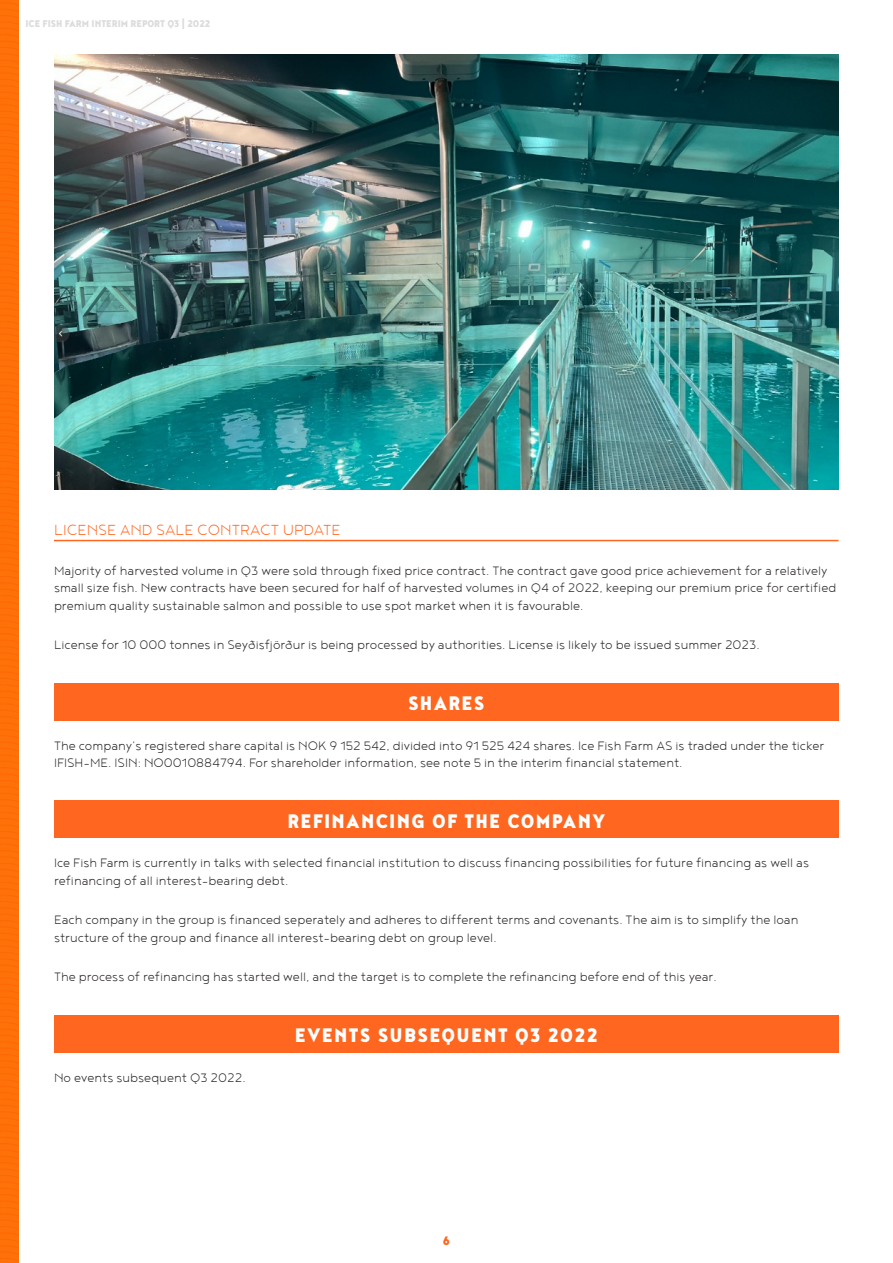
<style>
.page{position:relative;width:893px;height:1263px;background:#fff}
.page>*{position:absolute;margin:0;border:0;box-sizing:border-box;transform-origin:0 0}
.Heading_1{font:900 24px "Noyh Geometric Slim";letter-spacing:.055em;color:#fff}
.Heading_3{font:300 18px "Noyh W01";color:#ff661f}
.t1{font:300 15px/17.2px "Noyh W01";color:#231f20}
.t2{font:900 15px "Noyh Geometric Slim";color:#ff661f}
.t3{font:900 12px "Noyh Geometric Slim";color:#dcdcdc}
</style>
<div class="page">
<div style="left:0;top:0;width:18px;height:1263px;background:#fe7109"></div>
<hr style="left:54px;top:540px;width:784px;height:1px;background:#ff661f">
<div style="left:54px;top:683px;width:785px;height:37px;background:#ff661f"></div>
<div style="left:54px;top:800px;width:785px;height:38px;background:#ff661f"></div>
<div style="left:54px;top:1015px;width:785px;height:37px;background:#ff661f"></div>
<img style="left:54px;top:54px;width:785px;height:436px">
<p class="t3" style="left:26px;top:16px;width:186px">ICE FISH FARM INTERIM REPORT Q3 | 2022</p>
<p class="Heading_3" style="left:54px;top:520px;width:288px">LICENSE AND SALE CONTRACT UPDATE</p>
<p class="t1" style="left:54px;top:562px;width:784px">Majority of harvested volume in Q3 were sold through fixed price contract. The contract gave good price achievement for a relatively small size fish. New contracts have been secured for half of harvested volumes in Q4 of 2022, keeping our premium price for certified premium quality sustainable salmon and possible to use spot market when it is favourable.</p>
<p class="t1" style="left:54px;top:636px;width:707px">License for 10 000 tonnes in Seyðisfjörður is being processed by authorities. License is likely to be issued summer 2023.</p>
<p class="Heading_1" style="left:408px;top:688px;width:78px">SHARES</p>
<p class="t1" style="left:54px;top:736px;width:772px">The company’s registered share capital is NOK 9 152 542, divided into 91 525 424 shares. Ice Fish Farm AS is traded under the ticker<br>IFISH-ME. ISIN: NO0010884794. For shareholder information, see note 5 in the interim financial statement.</p>
<p class="Heading_1" style="left:287px;top:806px;width:319px">REFINANCING OF THE COMPANY</p>
<p class="t1" style="left:54px;top:854px;width:757px">Ice Fish Farm is currently in talks with selected financial institution to discuss financing possibilities for future financing as well as refinancing of all interest-bearing debt.</p>
<p class="t1" style="left:54px;top:911px;width:746px">Each company in the group is financed seperately and adheres to different terms and covenants. The aim is to simplify the loan structure of the group and finance all interest-bearing debt on group level.</p>
<p class="t1" style="left:54px;top:968px;width:664px">The process of refinancing has started well, and the target is to complete the refinancing before end of this year.</p>
<p class="t1" style="left:54px;top:1068px;width:193px">No events subsequent Q3 2022.</p>
<p class="Heading_1" style="left:295px;top:1020px;width:304px">EVENTS SUBSEQUENT Q3 2022</p>
<p class="t2" style="left:443px;top:1231px;width:9px">6</p>
</div>
